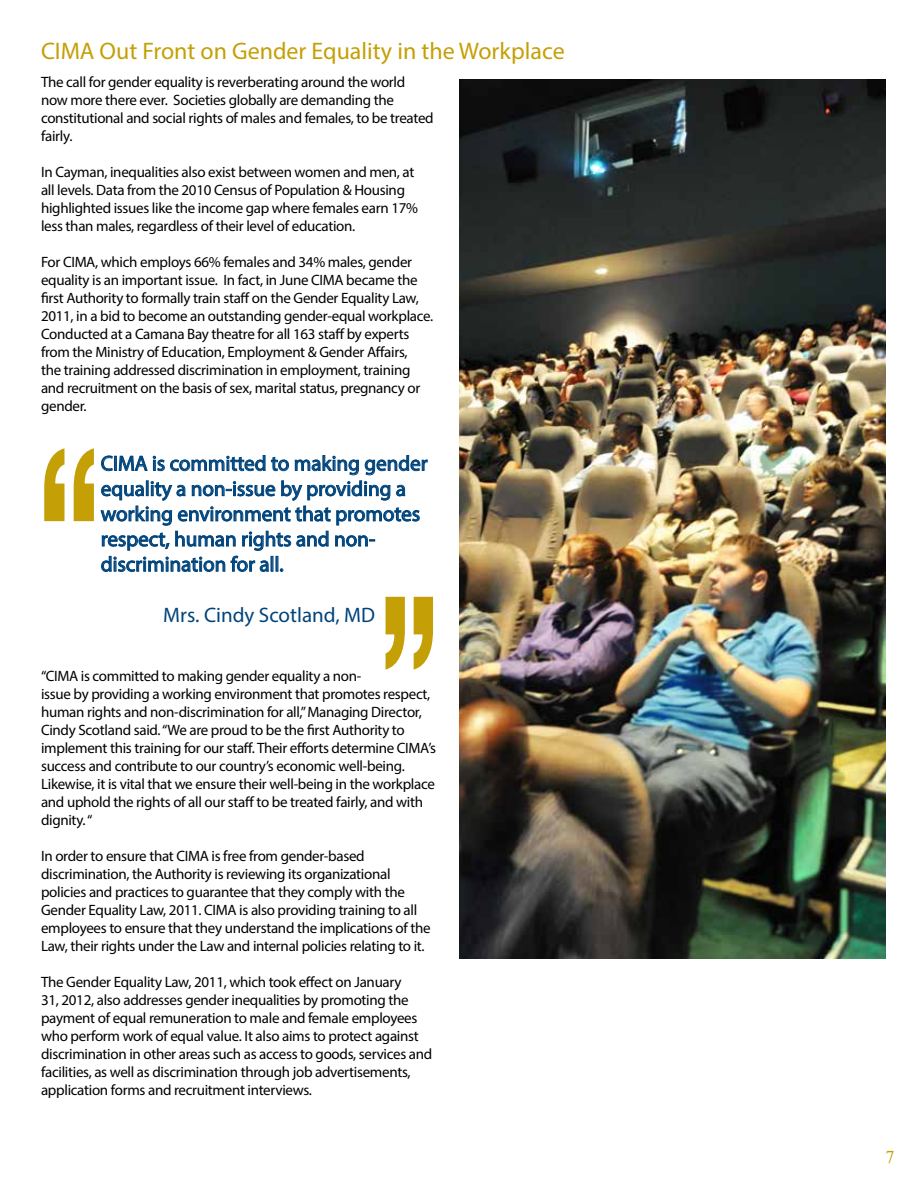
<style>
.page{position:relative;width:918px;height:1188px;background:#fff}
.page>*{position:absolute;margin:0;border:0;box-sizing:border-box;transform-origin:0 0}
.t1{font:24px "Myriad Pro";color:#c4a006}
.t2{font:21px/25.2px "Myriad Pro";color:#00447c}
.t3{font:18px "Times New Roman";color:#c4a006}
.t4{font:15px/18px "Myriad Pro";letter-spacing:-.02em;color:#000}
</style>
<div class="page">
<img style="left:459px;top:79px;width:427px;height:879px">
<svg style="left:44px;top:448px;width:50px;height:73px"></svg>
<svg style="left:100px;top:455px;width:333px;height:215px"></svg>
<h1 class="t1" style="left:41px;top:36px;width:525px">CIMA Out Front on Gender Equality in the Workplace</h1>
<p class="t4" style="left:41px;top:73px;width:394px">The call for gender equality is reverberating around the world now more there ever. Societies globally are demanding the constitutional and social rights of males and females, to be treated fairly.</p>
<p class="t4" style="left:41px;top:163px;width:378px">In Cayman, inequalities also exist between women and men, at all levels. Data from the 2010 Census of Population &amp; Housing highlighted issues like the income gap where females earn 17% less than males, regardless of their level of education.</p>
<p class="t4" style="left:41px;top:253px;width:394px">For CIMA, which employs 66% females and 34% males, gender equality is an important issue. In fact, in June CIMA became the first Authority to formally train staff on the Gender Equality Law, 2011, in a bid to become an outstanding gender-equal workplace.<br>Conducted at a Camana Bay theatre for all 163 staff by experts from the Ministry of Education, Employment &amp; Gender Affairs,<br>the training addressed discrimination in employment, training and recruitment on the basis of sex, marital status, pregnancy or gender.</p>
<h2 class="t2" style="left:101px;top:451px;width:328px">CIMA is committed to making gender equality a non-issue by providing a working environment that promotes respect, human rights and non&shy;discrimination for all.</h2>
<h2 class="t2" style="left:163px;top:602px;width:214px">Mrs. Cindy Scotland, MD</h2>
<p class="t4" style="left:41px;top:667px;width:396px">“CIMA is committed to making gender equality a non-<br>issue by providing a working environment that promotes respect, human rights and non-discrimination for all,” Managing Director, Cindy Scotland said. “We are proud to be the first Authority to implement this training for our staff. Their efforts determine CIMA’s success and contribute to our country’s economic well-being.<br>Likewise, it is vital that we ensure their well-being in the workplace and uphold the rights of all our staff to be treated fairly, and with dignity. “</p>
<p class="t4" style="left:41px;top:847px;width:391px">In order to ensure that CIMA is free from gender-based discrimination, the Authority is reviewing its organizational policies and practices to guarantee that they comply with the Gender Equality Law, 2011. CIMA is also providing training to all employees to ensure that they understand the implications of the Law, their rights under the Law and internal policies relating to it.</p>
<p class="t4" style="left:41px;top:973px;width:393px">The Gender Equality Law, 2011, which took effect on January<br>31, 2012, also addresses gender inequalities by promoting the payment of equal remuneration to male and female employees who perform work of equal value. It also aims to protect against discrimination in other areas such as access to goods, services and facilities, as well as discrimination through job advertisements, application forms and recruitment interviews.</p>
<p class="t3" style="left:886px;top:1144px;width:10px">7</p>
</div>
